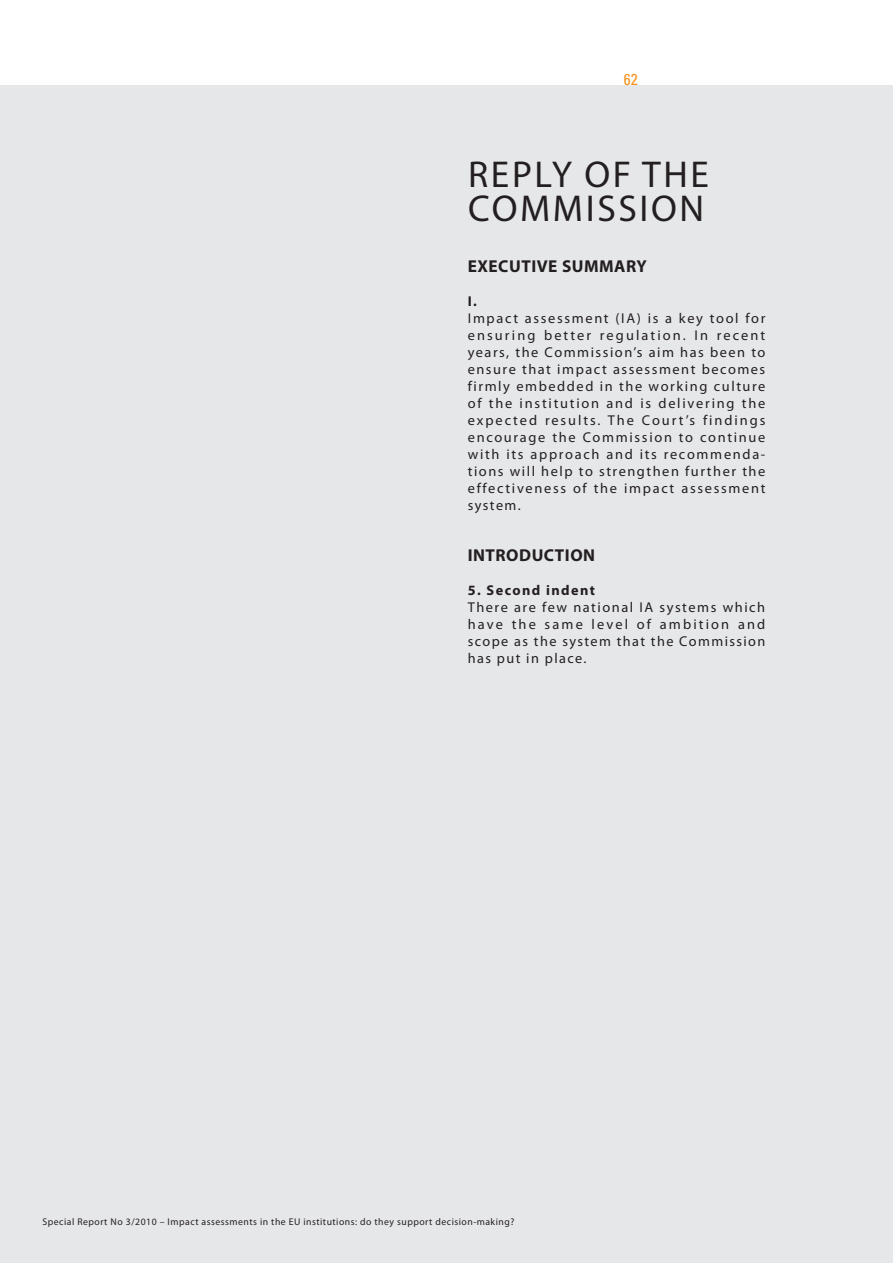
<style>
.page{position:relative;width:893px;height:1263px;background:#fff}
.page>*{position:absolute;margin:0;border:0;box-sizing:border-box;transform-origin:0 0}
.t1{font:37.5px/34px "Myriad Pro";letter-spacing:.07em;color:#231f20}
.t2{font:700 17.25px "Myriad Pro";color:#231f20}
.t3{font:condensed 15.75px "Univers LT Std";color:#f7931d}
.t4{font:14.25px/17px "Myriad Pro";letter-spacing:.115em;color:#231f20;text-align:justify}
.t5{font:700 14.25px "Myriad Pro";color:#231f20}
.t6{font:9.75px "Myriad Pro";letter-spacing:.05em;color:#231f20}
</style>
<div class="page">
<div style="left:0;top:85px;width:893px;height:1178px;background:#e6e7e9"></div>
<p class="t3" style="left:624px;top:69px;width:15px">62</p>
<h1 class="t1" style="left:468px;top:157px;width:197px">REPLYOF THE<br>COMM</h1>
<h1 class="t1" style="left:586px;top:191px;width:91px">ISSION</h1>
<p class="t2" style="left:468px;top:255px;width:11px">EXECUTIVE</p>
<p class="t2" style="left:562px;top:255px;width:14px">SUMMARY</p>
<p class="t5" style="left:468px;top:292px;width:11px">I.</p>
<p class="t4" style="left:468px;top:310px;width:299px">Impact assessment (IA) is a key tool for ensuring better regulation. In recent years, the Commission’s aim has been to ensure that impact assessment becomes firmly embedded in the working culture of the institution and is delivering the expected results. The Court’s findings encourage the Commission to continue with its approach and its recommenda&shy;tions will help to strengthen further the effectiveness of the impact assessment system.</p>
<p class="t2" style="left:468px;top:544px;width:12px">INTRODUCTION</p>
<p class="t5" style="left:468px;top:581px;width:129px">5. Second indent</p>
<p class="t4" style="left:468px;top:599px;width:299px">There are few national IA systems which have the same level of ambition and scope as the system that the Commission has put in place.</p>
<p class="t6" style="left:43px;top:1215px;width:473px">Special Report No 3/2010 – Impact assessments in the EU institutions: do they support decision-making?</p>
</div>
